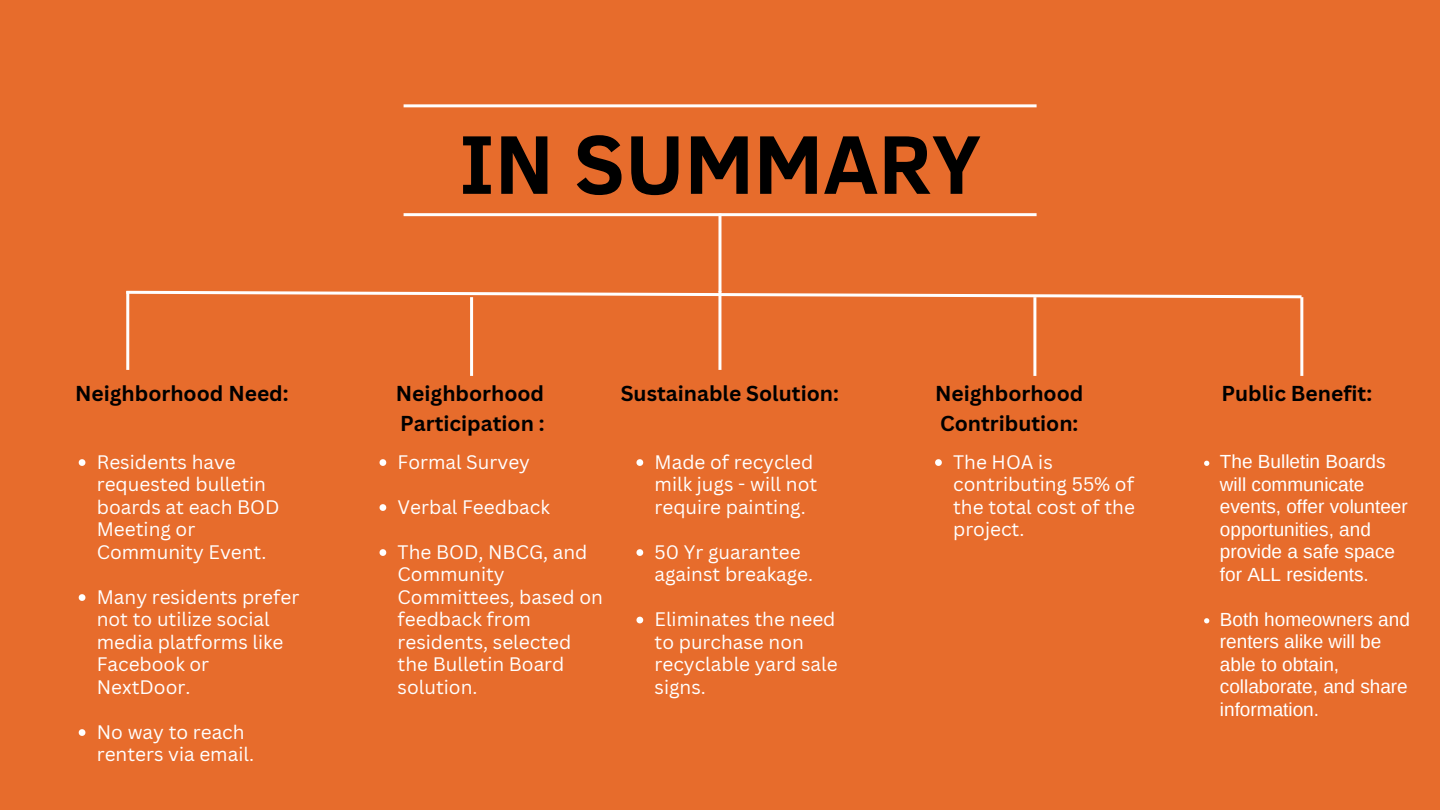
<style>
.page{position:relative;width:1440px;height:810px;background:#e76c2c}
.page>*{position:absolute;margin:0;border:0;box-sizing:border-box;transform-origin:0 0}
.t1{font:700 85px "Clear Sans";color:#000}
.t2{font:700 21px/29.2px "Canva Sans";color:#000}
.t3{font:19px/22.5px "Canva Sans";color:#fff}
.t4{font:19px/22.5px "Arimo";color:#fff}
</style>
<div class="page">
<hr style="left:404px;top:104px;width:633px;height:3px;background:#fff">
<svg style="left:126px;top:289px;width:1178px;height:11px"></svg>
<hr style="left:470px;top:297px;width:3px;height:79px;background:#fff">
<svg style="left:79px;top:459px;width:6px;height:7px"></svg>
<svg style="left:79px;top:594px;width:6px;height:7px"></svg>
<svg style="left:79px;top:729px;width:6px;height:7px"></svg>
<hr style="left:718px;top:214px;width:3px;height:78px;background:#fff">
<hr style="left:718px;top:291px;width:3px;height:79px;background:#fff">
<svg style="left:636px;top:459px;width:7px;height:7px"></svg>
<svg style="left:636px;top:549px;width:7px;height:7px"></svg>
<svg style="left:636px;top:617px;width:7px;height:6px"></svg>
<hr style="left:1300px;top:297px;width:3px;height:79px;background:#fff">
<svg style="left:1204px;top:461px;width:5px;height:5px"></svg>
<svg style="left:1204px;top:618px;width:5px;height:5px"></svg>
<hr style="left:404px;top:213px;width:633px;height:3px;background:#fff">
<hr style="left:126px;top:291px;width:3px;height:79px;background:#fff">
<svg style="left:380px;top:459px;width:6px;height:7px"></svg>
<svg style="left:380px;top:504px;width:6px;height:7px"></svg>
<svg style="left:380px;top:549px;width:6px;height:7px"></svg>
<hr style="left:1033px;top:297px;width:3px;height:79px;background:#fff">
<svg style="left:935px;top:459px;width:7px;height:7px"></svg>
<h1 class="t1" style="left:459px;top:102px;width:524px">IN SUMMARY</h1>
<p class="t2" style="left:75px;top:379px;width:215px">Neighborhood Need:</p>
<p class="t2" style="left:935px;top:379px;width:150px">Neighborhood<br>Contribution:</p>
<p class="t2" style="left:396px;top:379px;width:150px">Neighborhood</p>
<p class="t2" style="left:621px;top:379px;width:220px">Sustainable Solution:</p>
<p class="t2" style="left:400px;top:408px;width:146px">Participation :</p>
<p class="t3" style="left:97px;top:450px;width:184px">Residents have requested bulletin boards at each BOD<br>Meeting or<br>Community Event.</p>
<p class="t3" style="left:97px;top:585px;width:204px">Many residents prefer not to utilize social media platforms like<br>Facebook or<br>NextDoor.</p>
<p class="t3" style="left:97px;top:720px;width:159px">No way to reach renters via email.</p>
<p class="t3" style="left:398px;top:450px;width:134px">Formal Survey</p>
<p class="t3" style="left:398px;top:495px;width:154px">Verbal Feedback</p>
<p class="t3" style="left:398px;top:540px;width:207px">The BOD, NBCG, and<br>Community<br>Committees, based on feedback from residents, selected the Bulletin Board solution.</p>
<p class="t3" style="left:655px;top:450px;width:164px">Made of recycled milk jugs - will not require painting.</p>
<p class="t3" style="left:655px;top:540px;width:160px">50 Yr guarantee against breakage.</p>
<p class="t3" style="left:655px;top:608px;width:185px">Eliminates the need to purchase non recyclable yard sale signs.</p>
<p class="t3" style="left:953px;top:450px;width:183px">The HOA is contributing 55% of the total cost of the project.</p>
<p class="t2" style="left:1221px;top:379px;width:152px">Public Benefit:</p>
<p class="t4" style="left:1220px;top:450px;width:189px">The Bulletin Boards will communicate events, offer volunteer opportunities, and provide a safe space for ALL residents.</p>
<p class="t4" style="left:1220px;top:608px;width:192px">Both homeowners and renters alike will be able to obtain, collaborate, and share information.</p>
</div>
